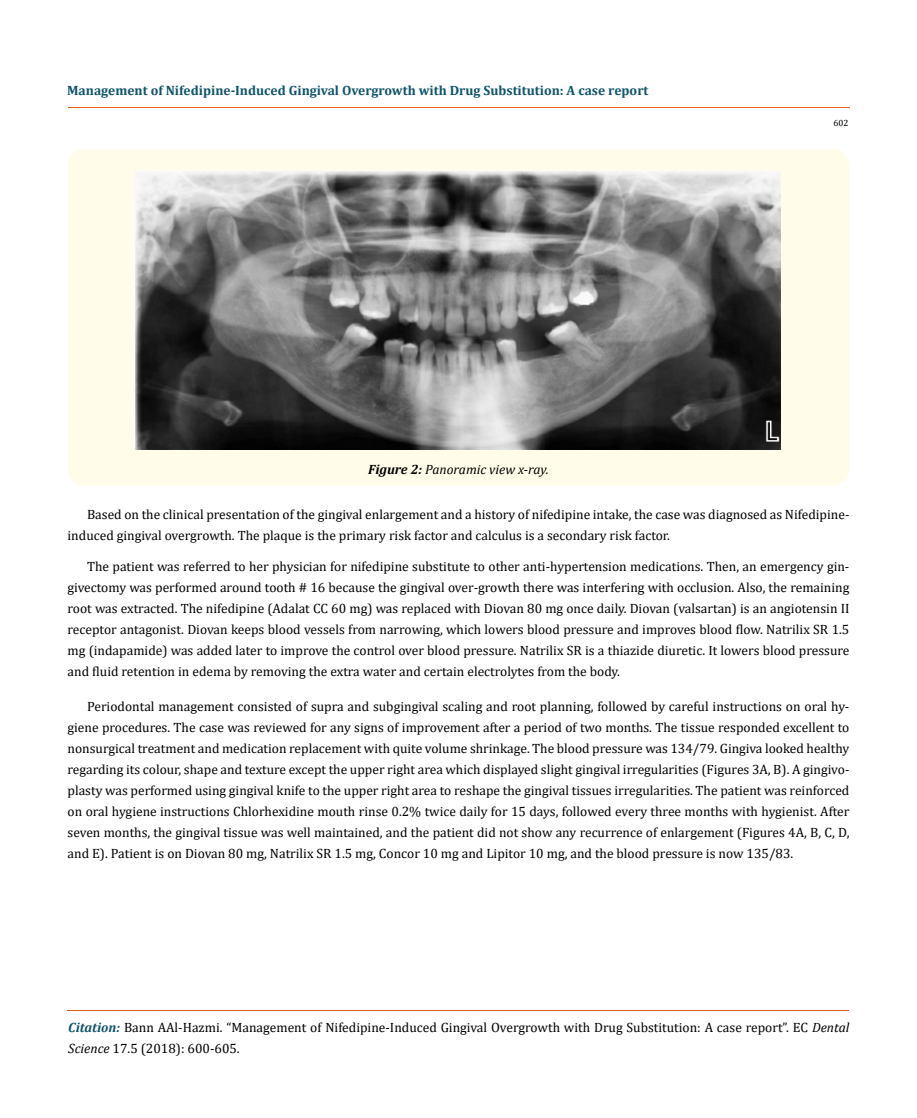
<style>
.page{position:relative;width:917px;height:1118px;background:#fff}
.page>*{position:absolute;margin:0;border:0;box-sizing:border-box;transform-origin:0 0}
.t1{font:13.5px/21px "Cambria";color:#000}
.t2{font:700 13.5px "Cambria";color:#0e546a}
.t3{font:italic 13.5px "Cambria";color:#000}
.t4{font:9px "Cambria";color:#000}
.s1{font-weight:700}
.s2{font-weight:700;font-style:italic;color:#0e546a}
.s3{font-style:italic}
</style>
<div class="page">
<hr style="left:68px;top:108px;width:781px;height:1px;background:#e05d1a">
<hr style="left:67px;top:1010px;width:782px;height:1px;background:#e05d1a">
<div style="left:68px;top:149px;width:781px;height:337px;background:#fffde9;border-radius:18px"></div>
<img style="left:135px;top:171px;width:645px;height:279px">
<p class="t2" style="left:67px;top:80px;width:582px">Management of Nifedipine-Induced Gingival Overgrowth with Drug Substitution: A case report</p>
<p class="t4" style="left:833px;top:118px;width:16px">602</p>
<p class="t3" style="left:368px;top:459px;width:182px"><span class="s1">Figure 2:</span> Panoramic view x-ray.</p>
<p class="t1" style="left:68px;top:503px;width:783px;text-indent:19px">Based on the clinical presentation of the gingival enlargement and a history of nifedipine intake, the case was diagnosed as Nifedipine&shy;induced gingival overgrowth. The plaque is the primary risk factor and calculus is a secondary risk factor.</p>
<p class="t1" style="left:68px;top:555px;width:783px;text-align:justify;text-indent:19px">The patient was referred to her physician for nifedipine substitute to other anti-hypertension medications. Then, an emergency gin&shy;givectomy was performed around tooth # 16 because the gingival over-growth there was interfering with occlusion. Also, the remaining root was extracted. The nifedipine (Adalat CC 60 mg) was replaced with Diovan 80 mg once daily. Diovan (valsartan) is an angiotensin II receptor antagonist. Diovan keeps blood vessels from narrowing, which lowers blood pressure and improves blood flow. Natrilix SR 1.5 mg (indapamide) was added later to improve the control over blood pressure. Natrilix SR is a thiazide diuretic. It lowers blood pressure and fluid retention in edema by removing the extra water and certain electrolytes from the body.</p>
<p class="t1" style="left:68px;top:695px;width:783px;text-align:justify;text-indent:19px">Periodontal management consisted of supra and subgingival scaling and root planning, followed by careful instructions on oral hy&shy;giene procedures. The case was reviewed for any signs of improvement after a period of two months. The tissue responded excellent to nonsurgical treatment and medication replacement with quite volume shrinkage. The blood pressure was 134/79. Gingiva looked healthy regarding its colour, shape and texture except the upper right area which displayed slight gingival irregularities (Figures 3A, B). A gingivo&shy;plasty was performed using gingival knife to the upper right area to reshape the gingival tissues irregularities. The patient was reinforced on oral hygiene instructions Chlorhexidine mouth rinse 0.2% twice daily for 15 days, followed every three months with hygienist. After seven months, the gingival tissue was well maintained, and the patient did not show any recurrence of enlargement (Figures 4A, B, C, D, and E). Patient is on Diovan 80 mg, Natrilix SR 1.5 mg, Concor 10 mg and Lipitor 10 mg, and the blood pressure is now 135/83.</p>
<p class="t1" style="left:68px;top:1016px;width:782px"><span class="s2">Citation:</span> Bann AAl-Hazmi. “Management of Nifedipine-Induced Gingival Overgrowth with Drug Substitution: A case report”. EC <span class="s3">Dental<br>Science</span> 17.5 (2018): 600-605.</p>
</div>
